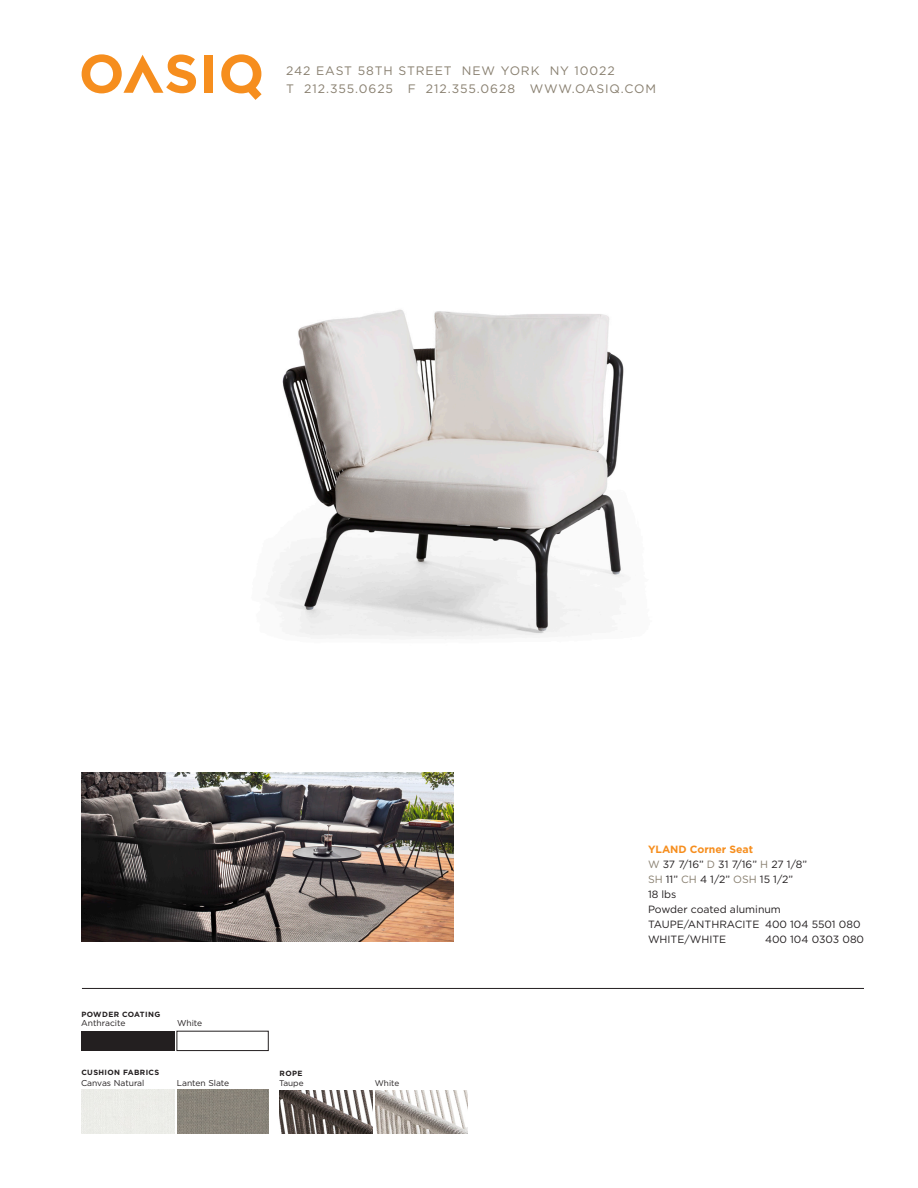
<style>
.page{position:relative;width:918px;height:1188px;background:#fff}
.page>*{position:absolute;margin:0;border:0;box-sizing:border-box;transform-origin:0 0}
.t1{font:12.3px/18.3px "Gotham";letter-spacing:.075em;color:#887f6f}
.t2{font:10.5px "Gotham";color:#231f20}
.t3{font:700 10.5px "Gotham";color:#f68e1e}
.t4{font:8.55px "Gotham";color:#231f20}
.t5{font:8.25px "Gotham";color:#231f20}
.t6{font:700 7.5px "Gotham";letter-spacing:.05em;color:#231f20}
.s1{color:#887f6f}
</style>
<div class="page">
<hr style="left:82px;top:988px;width:782px;height:1px;background:#231f20">
<div style="left:204px;top:55px;width:9px;height:38px;background:#f68e1e"></div>
<svg style="left:221px;top:54px;width:41px;height:46px"></svg>
<svg style="left:82px;top:54px;width:114px;height:39px"></svg>
<img style="left:375px;top:1090px;width:92px;height:44px">
<img style="left:280px;top:1090px;width:93px;height:44px">
<img style="left:177px;top:1090px;width:92px;height:44px">
<div style="left:81px;top:1089px;width:94px;height:44px;background:#ecece8"></div>
<div style="left:177px;top:1031px;width:92px;height:20px;border:1px solid #231f20"></div>
<div style="left:81px;top:1031px;width:93px;height:20px;background:#231f20"></div>
<img style="left:275px;top:309px;width:350px;height:328px">
<img style="left:82px;top:772px;width:372px;height:170px">
<p class="t1" style="left:286px;top:61px;width:371px">242 EAST 58TH STREET NEW YORK NY 10022<br>T 212.355.0625 F 212.355.0628 WWW.OASIQ.COM</p>
<p class="t6" style="left:81px;top:1009px;width:80px">POWDER COATING</p>
<p class="t4" style="left:81px;top:1017px;width:46px">Anthracite</p>
<p class="t4" style="left:177px;top:1017px;width:27px">White</p>
<p class="t6" style="left:81px;top:1067px;width:79px">CUSHION FABRICS</p>
<p class="t4" style="left:81px;top:1077px;width:65px">Canvas Natural</p>
<p class="t4" style="left:177px;top:1077px;width:54px">Lanten Slate</p>
<p class="t6" style="left:280px;top:1068px;width:24px">ROPE</p>
<p class="t5" style="left:279px;top:1078px;width:26px">Taupe</p>
<p class="t5" style="left:375px;top:1078px;width:26px">White</p>
<p class="t3" style="left:648px;top:842px;width:107px">YLAND Corner Seat</p>
<p class="t2" style="left:648px;top:857px;width:161px"><span class="s1">W</span> 37 7/16” <span class="s1">D</span> 31 7/16” <span class="s1">H</span> 27 1/8”</p>
<p class="t2" style="left:648px;top:872px;width:147px"><span class="s1">SH</span> 11” <span class="s1">CH</span> 4 1/2” <span class="s1">OSH</span> 15 1/2”</p>
<p class="t2" style="left:648px;top:887px;width:30px">18 lbs</p>
<p class="t2" style="left:648px;top:902px;width:134px">Powder coated aluminum</p>
<p class="t2" style="left:648px;top:917px;width:214px">TAUPE/ANTHRACITE 400 104 5501 080</p>
<p class="t2" style="left:648px;top:932px;width:80px">WHITE/WHITE</p>
<p class="t2" style="left:765px;top:932px;width:101px">400 104 0303 080</p>
</div>
